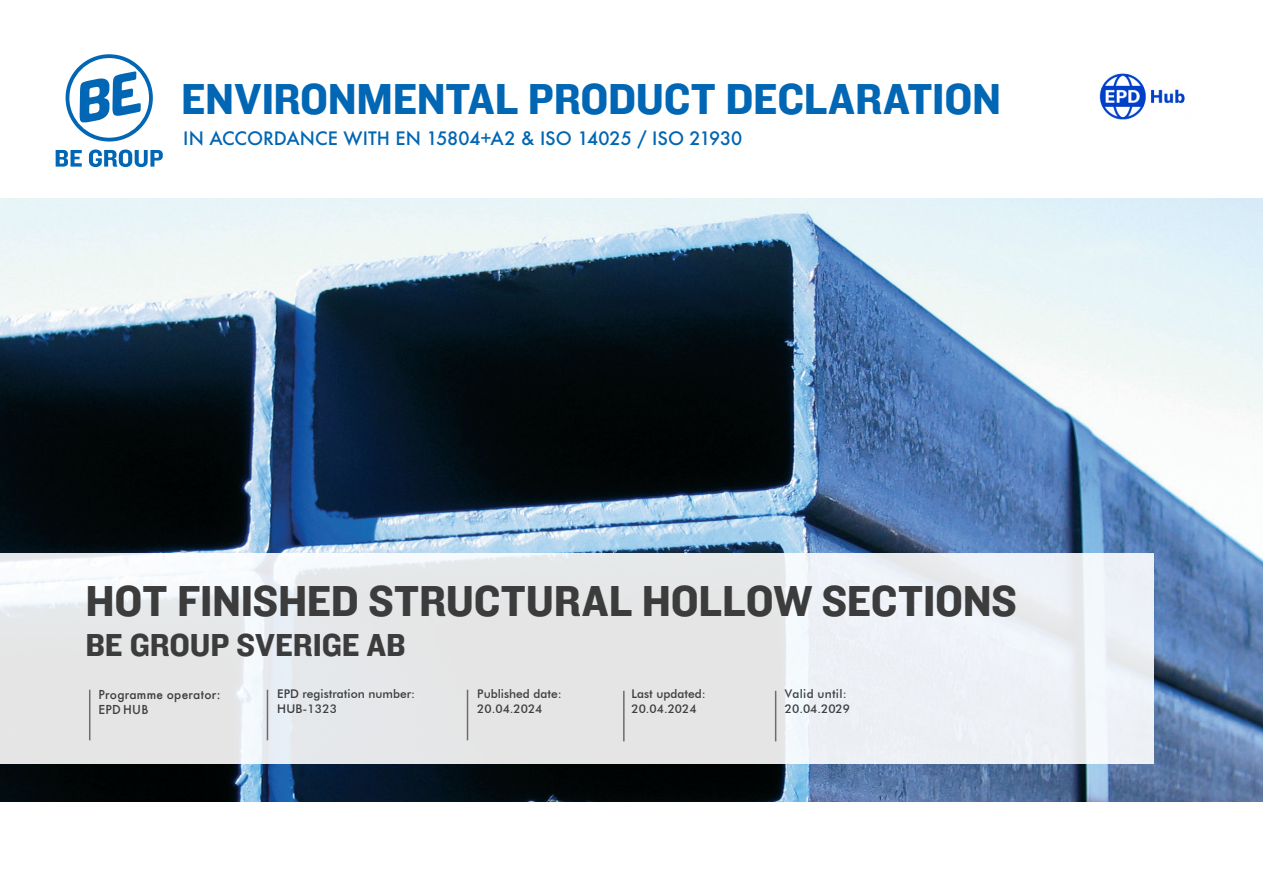
<style>
.page{position:relative;width:1263px;height:893px;background:#fff}
.page>*{position:absolute;margin:0;border:0;box-sizing:border-box;transform-origin:0 0}
.t1{font:45px "Knockout HTF51 Middleweight";letter-spacing:-.005em;color:#3c3c3d}
.t2{font:45px "Knockout HTF51 Middleweight";letter-spacing:-.01em;color:#0166b3}
.t3{font:33px "Knockout HTF51 Middleweight";letter-spacing:-.005em;color:#3c3c3d}
.t4{font:500 18px "Futura";color:#0166b3}
.t5{font:500 12px/14.4px "Futura BT";color:#3e3e3f}
.t6{font:500 12px "Futura";letter-spacing:.02em;color:#3e3e3f}
.t7{font:500 12px/14.4px "Futura BT";letter-spacing:.025em;color:#3e3e3f}
</style>
<div class="page">
<img style="left:0;top:198px;width:1263px;height:604px">
<svg style="left:0;top:553px;width:1153px;height:211px;fill:#e5e8e9"></svg>
<hr style="left:89px;top:690px;width:1px;height:50px;background:#6c6d70">
<hr style="left:267px;top:690px;width:1px;height:50px;background:#6c6d70">
<hr style="left:467px;top:690px;width:1px;height:50px;background:#6c6d70">
<hr style="left:623px;top:691px;width:2px;height:50px;background:#6c6d70">
<hr style="left:775px;top:691px;width:1px;height:50px;background:#6c6d70">
<svg style="left:56px;top:149px;width:107px;height:18px"></svg>
<svg style="left:66px;top:54px;width:87px;height:88px"></svg>
<img style="left:1099px;top:73px;width:86px;height:47px">
<p class="t2" style="left:181px;top:75px;width:821px">ENVIRONMENTAL PRODUCT DECLARATION</p>
<p class="t4" style="left:183px;top:126px;width:561px">IN ACCORDANCE WITH EN 15804+A2 &amp; ISO 14025 / ISO 21930</p>
<p class="t1" style="left:85px;top:577px;width:933px">HOT FINISHED STRUCTURAL HOLLOW SECTIONS</p>
<p class="t3" style="left:85px;top:627px;width:322px">BE GROUP SVERIGE AB</p>
<p class="t6" style="left:99px;top:686px;width:123px">Programme operator:</p>
<p class="t6" style="left:99px;top:701px;width:51px">EPD HUB</p>
<p class="t5" style="left:277px;top:687px;width:139px">EPD registration number:<br>HUB-1323</p>
<p class="t5" style="left:631px;top:687px;width:76px">Last updated:<br>20.04.2024</p>
<p class="t7" style="left:785px;top:687px;width:67px">Valid until:<br>20.04.2029</p>
<p class="t5" style="left:477px;top:687px;width:86px">Published date:<br>20.04.2024</p>
</div>
